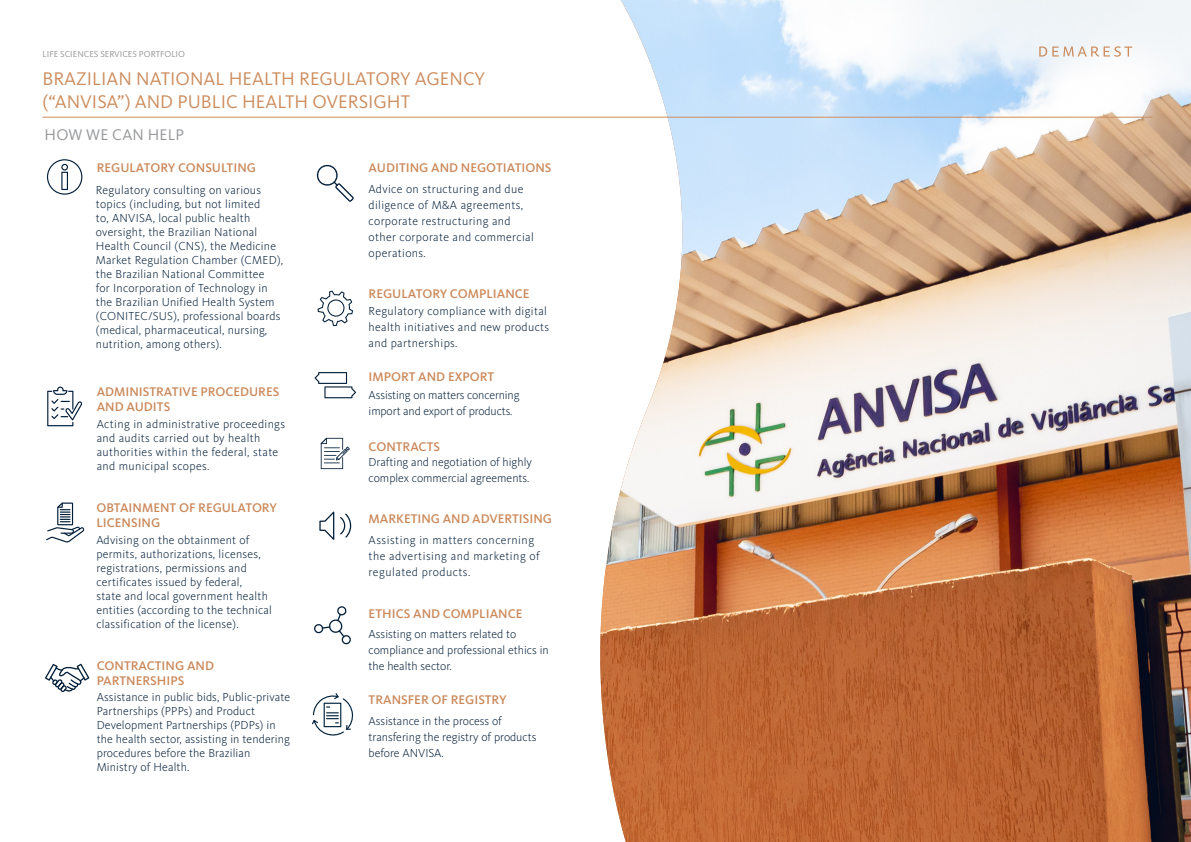
<style>
.page{position:relative;width:1191px;height:842px;background:#fff}
.page>*{position:absolute;margin:0;border:0;box-sizing:border-box;transform-origin:0 0}
.t1{font:19px/22.8px "Kievit OT";color:#cc8c5d}
.t2{font:16px "Kievit OT";letter-spacing:.01em;color:#939598}
.s{font:500 13px/15px "Kievit OT";color:#cb895b}
.s-2{font:300 12px/14px "Kievit OT";letter-spacing:.02em;color:#021e39}
.s-3{font:300 12px/16px "Kievit OT";color:#021e39}
.s-4{font:300 12px/16px "Kievit OT";letter-spacing:.04em;color:#021e39}
.s-5{font:300 12px/16px "Kievit OT";letter-spacing:-.01em;color:#021e39}
.t3{font:9px "Kievit OT";color:#939598}
</style>
<div class="page">
<img style="left:599px;top:0;width:592px;height:842px">
<hr style="left:43px;top:117px;width:1109px;height:1px;background:#cd8c5e">
<svg style="left:47px;top:159px;width:35px;height:36px"></svg>
<svg style="left:46px;top:502px;width:38px;height:40px"></svg>
<svg style="left:314px;top:372px;width:42px;height:26px"></svg>
<svg style="left:321px;top:438px;width:29px;height:31px"></svg>
<svg style="left:319px;top:511px;width:15px;height:29px"></svg>
<svg style="left:340px;top:513px;width:11px;height:25px"></svg>
<svg style="left:45px;top:664px;width:44px;height:28px"></svg>
<svg style="left:316px;top:164px;width:38px;height:38px"></svg>
<svg style="left:47px;top:387px;width:35px;height:39px"></svg>
<svg style="left:317px;top:291px;width:36px;height:35px"></svg>
<svg style="left:314px;top:606px;width:37px;height:38px"></svg>
<svg style="left:1039px;top:46px;width:93px;height:11px"></svg>
<svg style="left:312px;top:693px;width:41px;height:42px"></svg>
<p class="t3" style="left:43px;top:49px;width:144px">LIFE SCIENCES SERVICES PORTFOLIO</p>
<p class="t1" style="left:43px;top:68px;width:444px">BRAZILIAN NATIONAL HEALTH REGULATORY AGENCY (“ANVISA”) AND PUBLIC HEALTH OVERSIGHT</p>
<p class="t2" style="left:45px;top:125px;width:141px">HOW WE CAN HELP</p>
<p class="s" style="left:97px;top:160px;width:161px">REGULATORY CONSULTING</p>
<p class="s-2" style="left:96px;top:183px;width:189px">Regulatory consulting on various topics (including, but not limited<br>to, ANVISA, local public health oversight, the Brazilian National Health Council (CNS), the Medicine Market Regulation Chamber (CMED), the Brazilian National Committee<br>for Incorporation of Technology in the Brazilian Unified Health System (CONITEC/SUS), professional boards (medical, pharmaceutical, nursing, nutrition, among others).</p>
<p class="s" style="left:97px;top:385px;width:184px">ADMINISTRATIVE PROCEDURES<br>AND AUDITS</p>
<p class="s-2" style="left:97px;top:417px;width:190px">Acting in administrative proceedings and audits carried out by health authorities within the federal, state and municipal scopes.</p>
<p class="s" style="left:96px;top:501px;width:182px">OBTAINMENT OF REGULATORY<br>LICENSING</p>
<p class="s-2" style="left:96px;top:533px;width:177px">Advising on the obtainment of permits, authorizations, licenses, registrations, permissions and certificates issued by federal,<br>state and local government health entities (according to the technical classification of the license).</p>
<p class="s" style="left:97px;top:658px;width:119px">CONTRACTING AND<br>PARTNERSHIPS</p>
<p class="s-2" style="left:97px;top:690px;width:195px">Assistance in public bids, Public-private Partnerships (PPPs) and Product Development Partnerships (PDPs) in the health sector, assisting in tendering procedures before the Brazilian Ministry of Health.</p>
<p class="s" style="left:368px;top:160px;width:184px">AUDITING AND NEGOTIATIONS</p>
<p class="s-2" style="left:368px;top:182px;width:167px;line-height:16px">Advice on structuring and due diligence of M&amp;A agreements, corporate restructuring and other corporate and commercial operations.</p>
<p class="s" style="left:368px;top:287px;width:162px">REGULATORY COMPLIANCE</p>
<p class="s-2" style="left:368px;top:303px;width:182px;line-height:16px">Regulatory compliance with digital health initiatives and new products and partnerships.</p>
<p class="s" style="left:369px;top:369px;width:127px">IMPORT AND EXPORT</p>
<p class="s-5" style="left:369px;top:387px;width:152px">Assisting on matters concerning import and export of products.</p>
<p class="s" style="left:368px;top:440px;width:73px">CONTRACTS</p>
<p class="s-3" style="left:368px;top:454px;width:165px">Drafting and negotiation of highly complex commercial agreements.</p>
<p class="s" style="left:368px;top:511px;width:185px">MARKETING AND ADVERTISING</p>
<p class="s-4" style="left:368px;top:532px;width:173px">Assisting in matters concerning the advertising and marketing of regulated products.</p>
<p class="s" style="left:369px;top:606px;width:155px">ETHICS AND COMPLIANCE</p>
<p class="s-3" style="left:369px;top:626px;width:182px">Assisting on matters related to compliance and professional ethics in the health sector.</p>
<p class="s" style="left:369px;top:693px;width:139px">TRANSFER OF REGISTRY</p>
<p class="s-3" style="left:369px;top:714px;width:169px">Assistance in the process of transfering the registry of products before ANVISA.</p>
</div>
